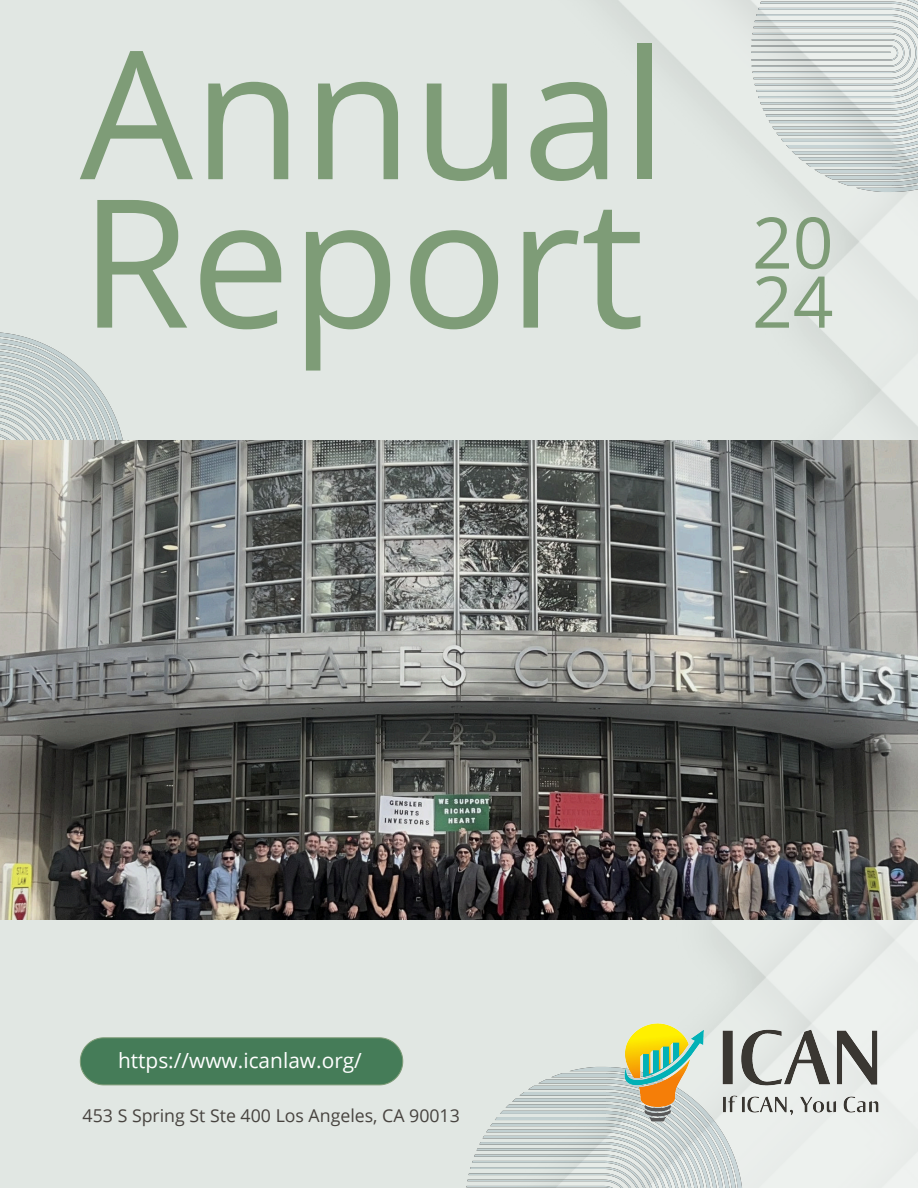
<style>
.page{position:relative;width:918px;height:1188px;background:#e1e7e3}
.page>*{position:absolute;margin:0;border:0;box-sizing:border-box;transform-origin:0 0}
.t1{font:178.8px/148.4px "Open Sans";color:#7e9c77}
.t2{font:71.25px/59.1px "Open Sans";color:#7e9c77}
.t3{font:20.85px "Open Sans";color:#fff}
.t4{font:17.7px "Open Sans";color:#47433f}
</style>
<div class="page">
<svg style="left:80px;top:1037px;width:323px;height:48px;background:#4c805e"></svg>
<img style="left:0;top:326px;width:129px;height:114px">
<img style="left:748px;top:0;width:170px;height:201px">
<img style="left:463px;top:919px;width:455px;height:269px">
<img style="left:0;top:440px;width:918px;height:479px">
<h1 class="t1" style="left:80px;top:36px;width:589px">Annual<br>Report</h1>
<h2 class="t2" style="left:752px;top:211px;width:83px">20<br>24</h2>
<p class="t3" style="left:118px;top:1046px;width:245px">https://www.icanlaw.org/</p>
<p class="t4" style="left:83px;top:1104px;width:379px">453 S Spring St Ste 400 Los Angeles, CA 90013</p>
</div>
